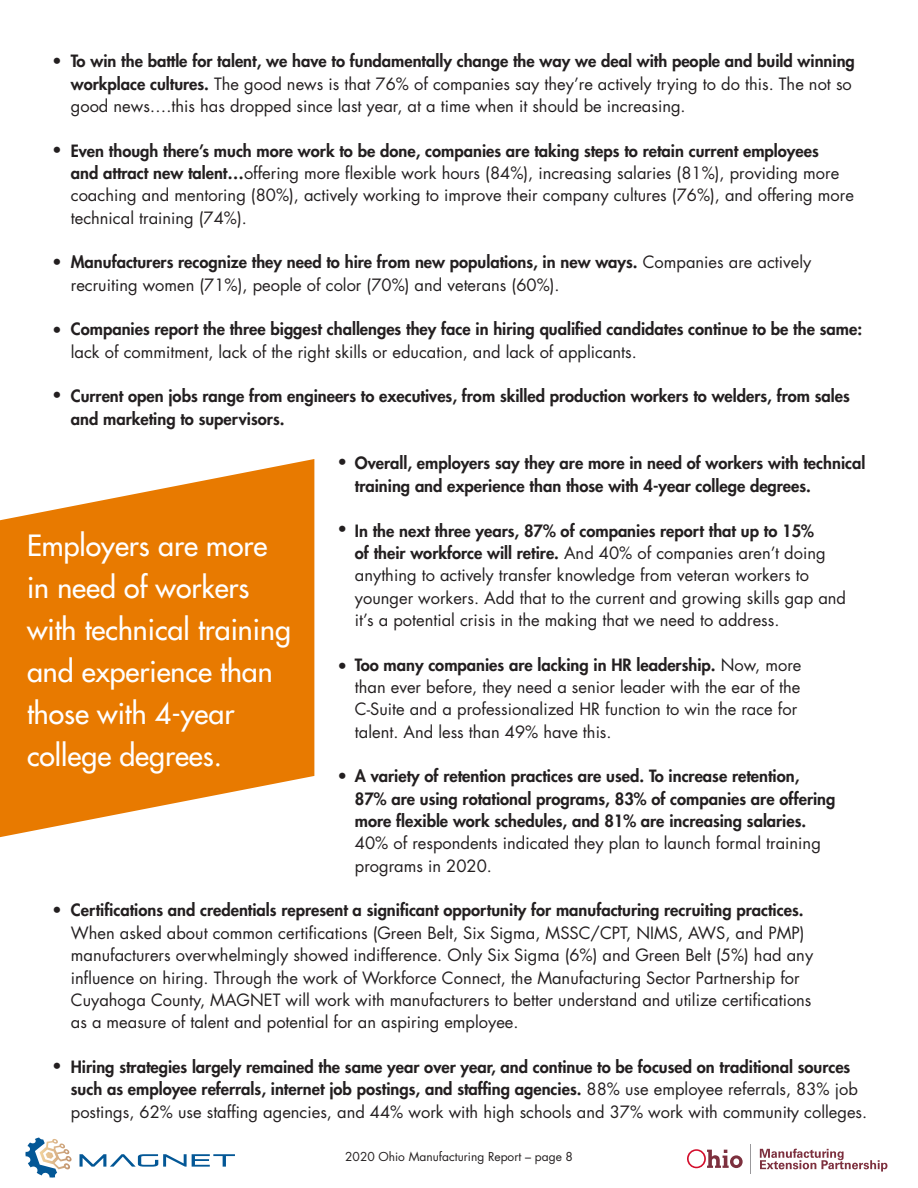
<style>
.page{position:relative;width:918px;height:1188px;background:#fff}
.page>*{position:absolute;margin:0;border:0;box-sizing:border-box;transform-origin:0 0}
.t1{font:28.5px/42px "Futura";color:#fff}
.Bulleted_paragraph{font:16.5px/22.4px "Futura";color:#231f20}
.t2{font:800 16.5px/22.4px "Futura";color:#231f20}
.t3{font:12px "Futura";color:#231f20}
.s1{font-weight:800}
.s2{font-weight:400}
</style>
<div class="page">
<svg style="left:0;top:459px;width:314px;height:378px;fill:#e87a00"></svg>
<hr style="left:751px;top:1144px;width:1px;height:30px;background:#99989b">
<svg style="left:687px;top:1149px;width:56px;height:19px"></svg>
<svg style="left:760px;top:1149px;width:127px;height:23px"></svg>
<svg style="left:80px;top:1154px;width:155px;height:13px"></svg>
<svg style="left:25px;top:1137px;width:47px;height:41px"></svg>
<p class="Bulleted_paragraph" style="left:71px;top:50px;width:786px"><span class="s1">To win the battle for talent, we have to fundamentally change the way we deal with people and build winning workplace cultures.</span> The good news is that 76% of companies say they’re actively trying to do this. The not so good news….this has dropped since last year, at a time when it should be increasing.</p>
<p class="Bulleted_paragraph" style="left:71px;top:139px;width:785px"><span class="s1">Even though there’s much more work to be done, companies are taking steps to retain current employees<br>and attract new talent…</span>offering more flexible work hours (84%), increasing salaries (81%), providing more coaching and mentoring (80%), actively working to improve their company cultures (76%), and offering more technical training (74%).</p>
<p class="Bulleted_paragraph" style="left:71px;top:251px;width:742px"><span class="s1">Manufacturers recognize they need to hire from new populations, in new ways.</span> Companies are actively recruiting women (71%), people of color (70%) and veterans (60%).</p>
<p class="t2" style="left:71px;top:318px;width:793px">Companies report the three biggest challenges they face in hiring qualified candidates continue to be the same: <span class="s2">lack of commitment, lack of the right skills or education, and lack of applicants.</span></p>
<p class="t2" style="left:71px;top:385px;width:781px">Current open jobs range from engineers to executives, from skilled production workers to welders, from sales and marketing to supervisors.</p>
<p class="t2" style="left:355px;top:452px;width:512px">Overall, employers say they are more in need of workers with technical training and experience than those with 4-year college degrees.</p>
<p class="Bulleted_paragraph" style="left:355px;top:519px;width:493px"><span class="s1">In the next three years, 87% of companies report that up to 15%<br>of their workforce will retire.</span> And 40% of companies aren’t doing anything to actively transfer knowledge from veteran workers to younger workers. Add that to the current and growing skills gap and it’s a potential crisis in the making that we need to address.</p>
<p class="Bulleted_paragraph" style="left:355px;top:653px;width:448px"><span class="s1">Too many companies are lacking in HR leadership.</span> Now, more than ever before, they need a senior leader with the ear of the C-Suite and a professionalized HR function to win the race for talent. And less than 49% have this.</p>
<p class="t2" style="left:355px;top:765px;width:482px">A variety of retention practices are used. To increase retention, 87% are using rotational programs, 83% of companies are offering more flexible work schedules, and 81% are increasing salaries.<br><span class="s2">40% of respondents indicated they plan to launch formal training programs in 2020.</span></p>
<p class="Bulleted_paragraph" style="left:71px;top:899px;width:744px"><span class="s1">Certifications and credentials represent a significant opportunity for manufacturing recruiting practices.<br></span>When asked about common certifications (Green Belt, Six Sigma, MSSC/CPT, NIMS, AWS, and PMP) manufacturers overwhelmingly showed indifference. Only Six Sigma (6%) and Green Belt (5%) had any influence on hiring. Through the work of Workforce Connect, the Manufacturing Sector Partnership for Cuyahoga County, MAGNET will work with manufacturers to better understand and utilize certifications as a measure of talent and potential for an aspiring employee.</p>
<p class="t2" style="left:71px;top:1055px;width:798px">Hiring strategies largely remained the same year over year, and continue to be focused on traditional sources such as employee referrals, internet job postings, and staffing agencies. <span class="s2">88% use employee referrals, 83% job postings, 62% use staffing agencies, and 44% work with high schools and 37% work with community colleges.</span></p>
<p class="Bulleted_paragraph" style="left:52px;top:49px;width:11px">•</p>
<p class="Bulleted_paragraph" style="left:52px;top:138px;width:11px">•</p>
<p class="Bulleted_paragraph" style="left:52px;top:250px;width:11px">•</p>
<p class="Bulleted_paragraph" style="left:52px;top:319px;width:11px">•</p>
<p class="Bulleted_paragraph" style="left:52px;top:383px;width:11px">•</p>
<p class="Bulleted_paragraph" style="left:337px;top:451px;width:11px">•</p>
<p class="Bulleted_paragraph" style="left:337px;top:517px;width:11px">•</p>
<p class="t1" style="left:27px;top:524px;width:265px">Employers are more in need of workers with technical training and experience than those with 4-year college degrees.</p>
<p class="Bulleted_paragraph" style="left:337px;top:654px;width:11px">•</p>
<p class="Bulleted_paragraph" style="left:337px;top:764px;width:11px">•</p>
<p class="Bulleted_paragraph" style="left:52px;top:899px;width:11px">•</p>
<p class="Bulleted_paragraph" style="left:52px;top:1055px;width:11px">•</p>
<p class="t3" style="left:345px;top:1148px;width:229px">2020 Ohio Manufacturing Report – page 8</p>
</div>
